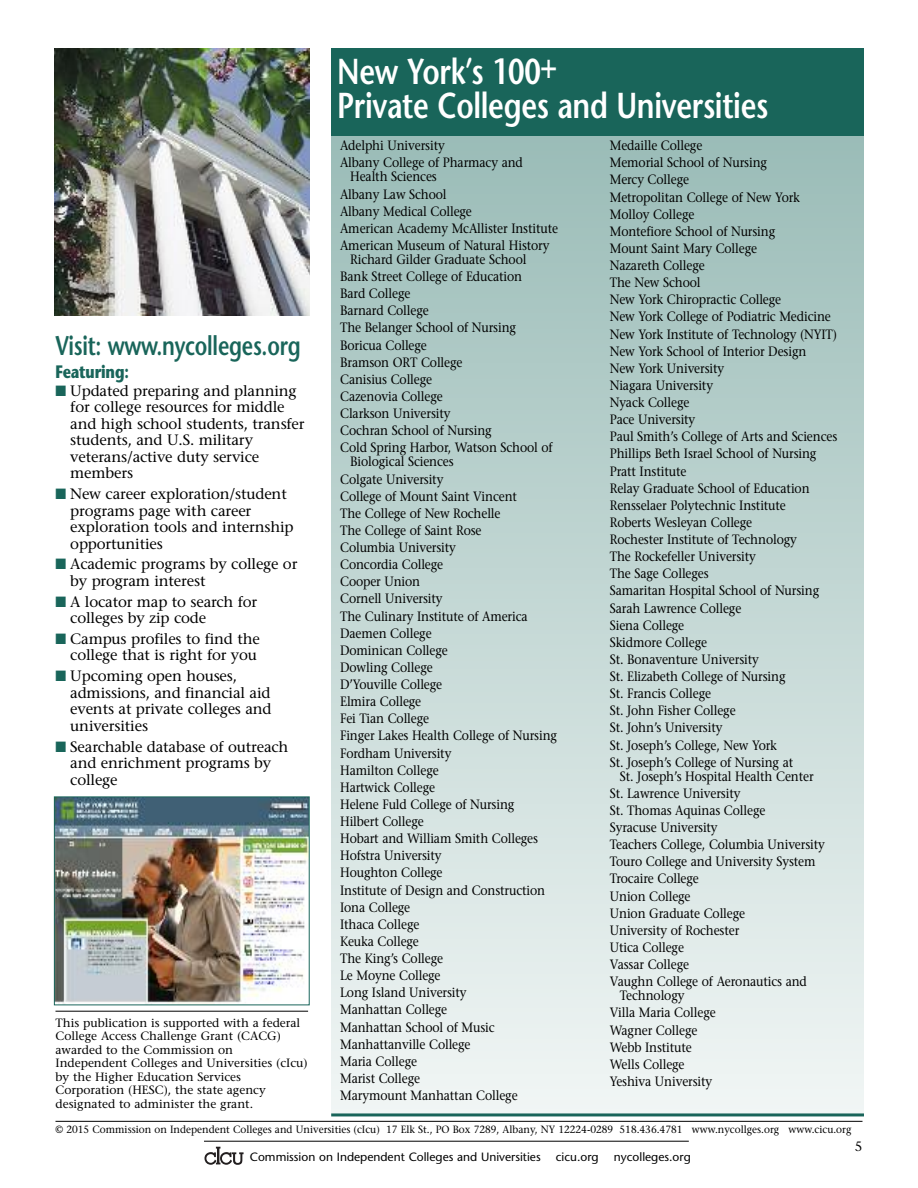
<style>
.page{position:relative;width:918px;height:1188px;background:#fff}
.page>*{position:absolute;margin:0;border:0;box-sizing:border-box;transform-origin:0 0}
.t1{font:600 36px/34.5px "Stone Sans";letter-spacing:-.01em;color:#fff;scale:.8 1}
.t2{font:600 27px "Stone Sans";letter-spacing:-.01em;color:#19655a;scale:.77 1}
.t3{font:700 18px "Stone Sans";letter-spacing:-.015em;color:#19655a;scale:.8 1}
.t4{font:15px/16.5px "Stone Serif";letter-spacing:-.01em;color:#000}
.t5{font:13.5px/17.1px "Stone Serif";letter-spacing:-.01em;color:#000;scale:.9 1}
.t6{font:13.5px "Stone Serif";letter-spacing:-.01em;color:#000}
.t7{font:12px/13.5px "Stone Serif";color:#000}
.t8{font:12px "Stone Sans";color:#000}
.t9{font:10.5px "Stone Serif";color:#000;scale:.95 1}
.s1{color:#19655a}
</style>
<div class="page">
<svg style="left:205px;top:1147px;width:39px;height:18px"></svg>
<hr style="left:204px;top:1141px;width:485px;height:1px;background:#000">
<div style="left:331px;top:133px;width:533px;height:982px;background:linear-gradient(to bottom,#9abcb7,#f1f6f5)"></div>
<hr style="left:56px;top:1121px;width:806px;height:1px;background:#000">
<div style="left:331px;top:49px;width:533px;height:87px;background:#19655a"></div>
<hr style="left:331px;top:1113px;width:533px;height:3px;background:#19655a">
<hr style="left:56px;top:1011px;width:252px;height:1px;background:#000">
<img style="left:56px;top:798px;width:252px;height:205px">
<div style="left:54px;top:796px;width:256px;height:209px;border:1px solid #19655a"></div>
<img style="left:54px;top:49px;width:256px;height:267px">
<h1 class="t1" style="left:337px;top:58px;width:540px">New York’s 100+<br>Private Colleges and Universities</h1>
<p class="t5" style="left:610px;top:138px;width:254px">Medaille College<br>Memorial School of Nursing<br>Mercy College<br>Metropolitan College of New York<br>Molloy College<br>Montefiore School of Nursing<br>Mount Saint Mary College<br>Nazareth College<br>The New School<br>New York Chiropractic College<br>New York College of Podiatric Medicine<br>New York Institute of Technology (NYIT)<br>New York School of Interior Design<br>New York University<br>Niagara University<br>Nyack College<br>Pace University<br>Paul Smith’s College of Arts and Sciences<br>Phillips Beth Israel School of Nursing<br>Pratt Institute<br>Relay Graduate School of Education<br>Rensselaer Polytechnic Institute<br>Roberts Wesleyan College<br>Rochester Institute of Technology<br>The Rockefeller University<br>The Sage Colleges<br>Samaritan Hospital School of Nursing<br>Sarah Lawrence College<br>Siena College<br>Skidmore College<br>St. Bonaventure University<br>St. Elizabeth College of Nursing<br>St. Francis College<br>St. John Fisher College<br>St. John’s University<br>St. Joseph’s College, New York<br>St. Joseph’s College of Nursing at</p>
<p class="t5" style="left:610px;top:769px;width:240px;text-indent:10px">St. Joseph’s Hospital Health Center<br>St. Lawrence University<br>St. Thomas Aquinas College<br>Syracuse University<br>Teachers College, Columbia University<br>Touro College and University System<br>Trocaire College<br>Union College<br>Union Graduate College<br>University of Rochester<br>Utica College<br>Vassar College<br>Vaughn College of Aeronautics and</p>
<p class="t5" style="left:610px;top:988px;width:119px;text-indent:10px">Technology<br>Villa Maria College<br>Wagner College<br>Webb Institute<br>Wells College<br>Yeshiva University</p>
<p class="t9" style="left:56px;top:1125px;width:839px">© 2015 Commission on Independent Colleges and Universities (cIcu) 17 Elk St., PO Box 7289, Albany, NY 12224-0289 518.436.4781 www.nycollges.org www.cicu.org</p>
<p class="t5" style="left:340px;top:138px;width:205px">Adelphi University<br>Albany College of Pharmacy and</p>
<p class="t5" style="left:340px;top:170px;width:244px;text-indent:10px">Health Sciences<br>Albany Law School<br>Albany Medical College<br>American Academy McAllister Institute<br>American Museum of Natural History</p>
<p class="t5" style="left:340px;top:252px;width:238px;text-indent:10px">Richard Gilder Graduate School<br>Bank Street College of Education<br>Bard College<br>Barnard College<br>The Belanger School of Nursing<br>Boricua College<br>Bramson ORT College<br>Canisius College<br>Cazenovia College<br>Clarkson University<br>Cochran School of Nursing<br>Cold Spring Harbor, Watson School of</p>
<p class="t5" style="left:340px;top:455px;width:243px;text-indent:10px">Biological Sciences<br>Colgate University<br>College of Mount Saint Vincent<br>The College of New Rochelle<br>The College of Saint Rose<br>Columbia University<br>Concordia College<br>Cooper Union<br>Cornell University<br>The Culinary Institute of America<br>Daemen College<br>Dominican College<br>Dowling College<br>D’Youville College<br>Elmira College<br>Fei Tian College<br>Finger Lakes Health College of Nursing<br>Fordham University<br>Hamilton College<br>Hartwick College<br>Helene Fuld College of Nursing<br>Hilbert College<br>Hobart and William Smith Colleges<br>Hofstra University<br>Houghton College<br>Institute of Design and Construction<br>Iona College<br>Ithaca College<br>Keuka College<br>The King’s College<br>Le Moyne College<br>Long Island University<br>Manhattan College<br>Manhattan School of Music<br>Manhattanville College<br>Maria College<br>Marist College<br>Marymount Manhattan College</p>
<h2 class="t2" style="left:55px;top:335px;width:320px">Visit: www.nycolleges.org</h2>
<h3 class="t3" style="left:55px;top:365px;width:93px">Featuring:</h3>
<p class="t4" style="left:70px;top:384px;width:236px;text-indent:-15px"><span class="s1">■</span> Updated preparing and planning for college resources for middle and high school students, transfer students, and U.S. military veterans/active duty service members</p>
<p class="t4" style="left:70px;top:487px;width:225px;text-indent:-15px"><span class="s1">■</span> New career exploration/student programs page with career exploration tools and internship opportunities</p>
<p class="t4" style="left:70px;top:557px;width:229px;text-indent:-15px"><span class="s1">■</span> Academic programs by college or by program interest</p>
<p class="t4" style="left:70px;top:595px;width:189px;text-indent:-15px"><span class="s1">■</span> A locator map to search for colleges by zip code</p>
<p class="t4" style="left:55px;top:632px;width:206px;text-align:right"><span class="s1">■</span> Campus profiles to find the college that is right for you</p>
<p class="t4" style="left:70px;top:669px;width:203px;text-indent:-15px"><span class="s1">■</span> Upcoming open houses, admissions, and financial aid events at private colleges and universities</p>
<p class="t4" style="left:70px;top:740px;width:220px;text-indent:-15px"><span class="s1">■</span> Searchable database of outreach and enrichment programs by college</p>
<p class="t7" style="left:55px;top:1017px;width:254px">This publication is supported with a federal College Access Challenge Grant (CACG) awarded to the Commission on Independent Colleges and Universities (cIcu) by the Higher Education Services Corporation (HESC), the state agency designated to administer the grant.</p>
<p class="t8" style="left:250px;top:1152px;width:292px">Commission on Independent Colleges and Universities</p>
<p class="t8" style="left:556px;top:1152px;width:44px">cicu.org</p>
<p class="t8" style="left:614px;top:1152px;width:78px">nycolleges.org</p>
<p class="t6" style="left:855px;top:1141px;width:9px">5</p>
</div>
